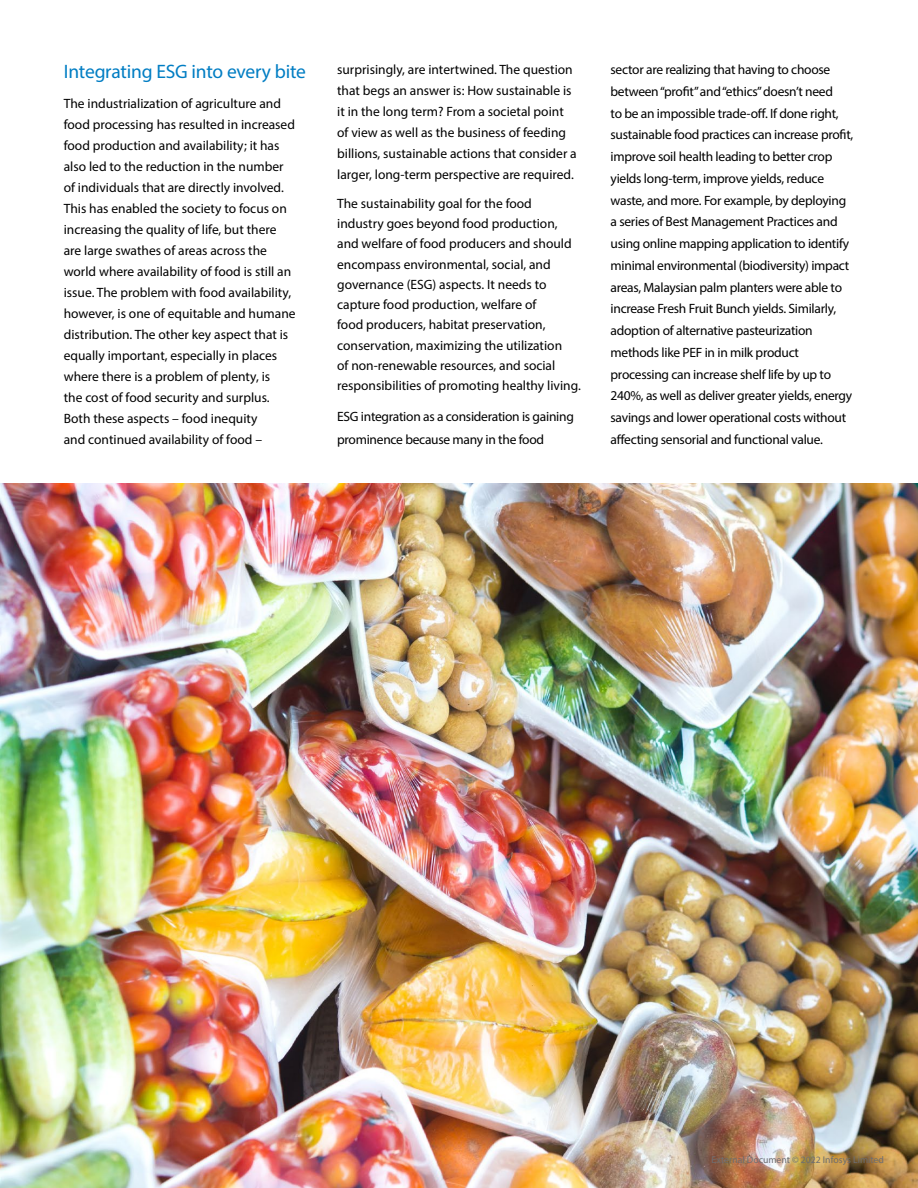
<style>
.page{position:relative;width:918px;height:1188px;background:#fff}
.page>*{position:absolute;margin:0;border:0;box-sizing:border-box;transform-origin:0 0}
.t1{font:19.5px "Myriad Pro";letter-spacing:-.01em;color:#007dc3}
.t2{font:13.5px/21px "Myriad Pro";color:#000}
.t3{font:13.5px/21.8px "Myriad Pro";letter-spacing:-.02em;color:#000}
.t4{font:9.75px "Myriad Pro";color:#6d6e71}
</style>
<div class="page">
<img style="left:0;top:483px;width:918px;height:705px">
<h1 class="t1" style="left:64px;top:60px;width:244px">Integrating ESG into every bite</h1>
<p class="t2" style="left:64px;top:93px;width:233px">The industrialization of agriculture and food processing has resulted in increased food production and availability; it has also led to the reduction in the number of individuals that are directly involved.<br>This has enabled the society to focus on increasing the quality of life, but there are large swathes of areas across the world where availability of food is still an issue. The problem with food availability, however, is one of equitable and humane distribution. The other key aspect that is equally important, especially in places where there is a problem of plenty, is<br>the cost of food security and surplus.<br>Both these aspects – food inequity<br>and continued availability of food –</p>
<p class="t2" style="left:337px;top:59px;width:241px">surprisingly, are intertwined. The question that begs an answer is: How sustainable is it in the long term? From a societal point of view as well as the business of feeding billions, sustainable actions that consider a larger, long-term perspective are required.</p>
<p class="t2" style="left:337px;top:193px;width:245px;line-height:20.2px">The sustainability goal for the food industry goes beyond food production, and welfare of food producers and should encompass environmental, social, and governance (ESG) aspects. It needs to capture food production, welfare of<br>food producers, habitat preservation, conservation, maximizing the utilization<br>of non-renewable resources, and social responsibilities of promoting healthy living.</p>
<p class="t3" style="left:337px;top:405px;width:238px;line-height:22.5px">ESG integration as a consideration is gaining prominence because many in the food</p>
<p class="t3" style="left:611px;top:58px;width:244px">sector are realizing that having to choose between “profit” and “ethics” doesn’t need<br>to be an impossible trade-off. If done right, sustainable food practices can increase profit, improve soil health leading to better crop yields long-term, improve yields, reduce waste, and more. For example, by deploying a series of Best Management Practices and using online mapping application to identify minimal environmental (biodiversity) impact areas, Malaysian palm planters were able to increase Fresh Fruit Bunch yields. Similarly, adoption of alternative pasteurization methods like PEF in in milk product processing can increase shelf life by up to 240%, as well as deliver greater yields, energy savings and lower operational costs without affecting sensorial and functional value.</p>
<p class="t4" style="left:712px;top:1154px;width:174px">External Document © 2022 Infosys Limited</p>
</div>
